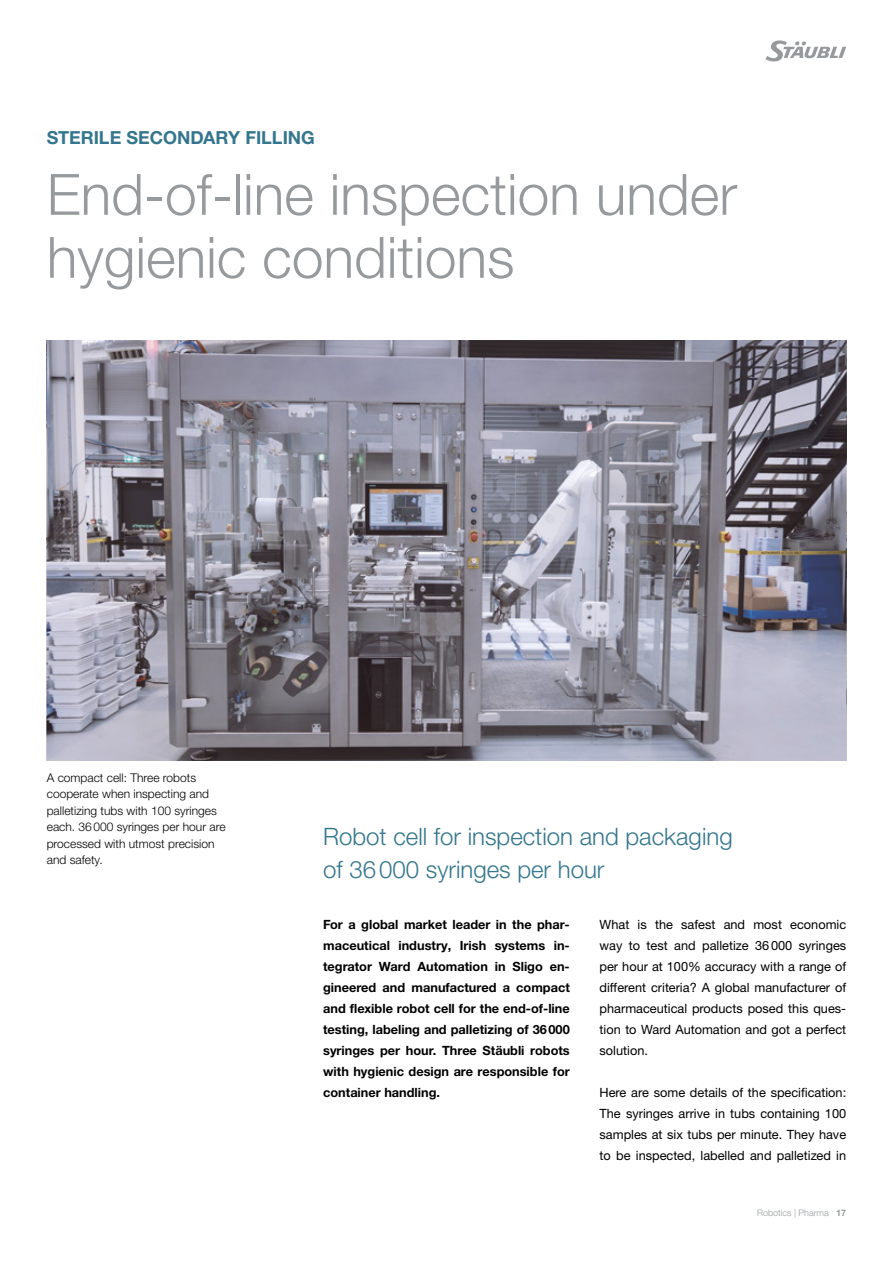
<style>
.page{position:relative;width:893px;height:1263px;background:#fff}
.page>*{position:absolute;margin:0;border:0;box-sizing:border-box;transform-origin:0 0}
.t1{font:300 57px/63px "Helvetica Neue LTW1 G";color:#969a9c}
.t2{font:300 24px/33px "Helvetica Neue LTW1 G";color:#33768e}
.t3{font:700 18px "Helvetica Neue LTW1 G";color:#33768e}
.t4{font:12.75px/21px "Helvetica Neue LTW1 G";color:#000;text-align:justify}
.t5{font:700 12.75px/21px "Helvetica Neue LTW1 G";color:#000;text-align:justify}
.t6{font:300 12px/16.5px "Helvetica Neue LTW1 G";color:#000}
.t7{font:300 9px "Helvetica Neue LTW1 G";color:#969a9c}
.s1{font-weight:700}
</style>
<div class="page">
<img style="left:47px;top:341px;width:799px;height:420px">
<svg style="left:765px;top:40px;width:81px;height:22px"></svg>
<h3 class="t3" style="left:47px;top:126px;width:270px">STERILE SECONDARY FILLING</h3>
<h1 class="t1" style="left:47px;top:163px;width:692px">End-of-line inspection under hygienic conditions</h1>
<p class="t6" style="left:47px;top:769px;width:180px">A compact cell: Three robots cooperate when inspecting and palletizing tubs with 100 syringes each. 36000 syringes per hour are processed with utmost precision and safety.</p>
<h2 class="t2" style="left:323px;top:820px;width:411px">Robot cell for inspection and packaging of 36000 syringes per hour</h2>
<p class="t5" style="left:323px;top:914px;width:248px">For a global market leader in the phar&shy;maceutical industry, Irish systems in&shy;tegrator Ward Automation in Sligo en&shy;gineered and manufactured a compact and flexible robot cell for the end-of-line testing, labeling and palletizing of 36000 syringes per hour. Three Stäubli robots with hygienic design are responsible for container handling.</p>
<p class="t4" style="left:600px;top:914px;width:248px">What is the safest and most economic way to test and palletize 36000 syringes per hour at 100% accuracy with a range of different criteria? A global manufacturer of pharmaceutical products posed this ques&shy;tion to Ward Automation and got a perfect solution.</p>
<p class="t4" style="left:600px;top:1082px;width:248px">Here are some details of the specification:<br>The syringes arrive in tubs containing 100 samples at six tubs per minute. They have to be inspected, labelled and palletized in</p>
<p class="t7" style="left:757px;top:1207px;width:91px">Robotics | Pharma <span class="s1">17</span></p>
</div>
